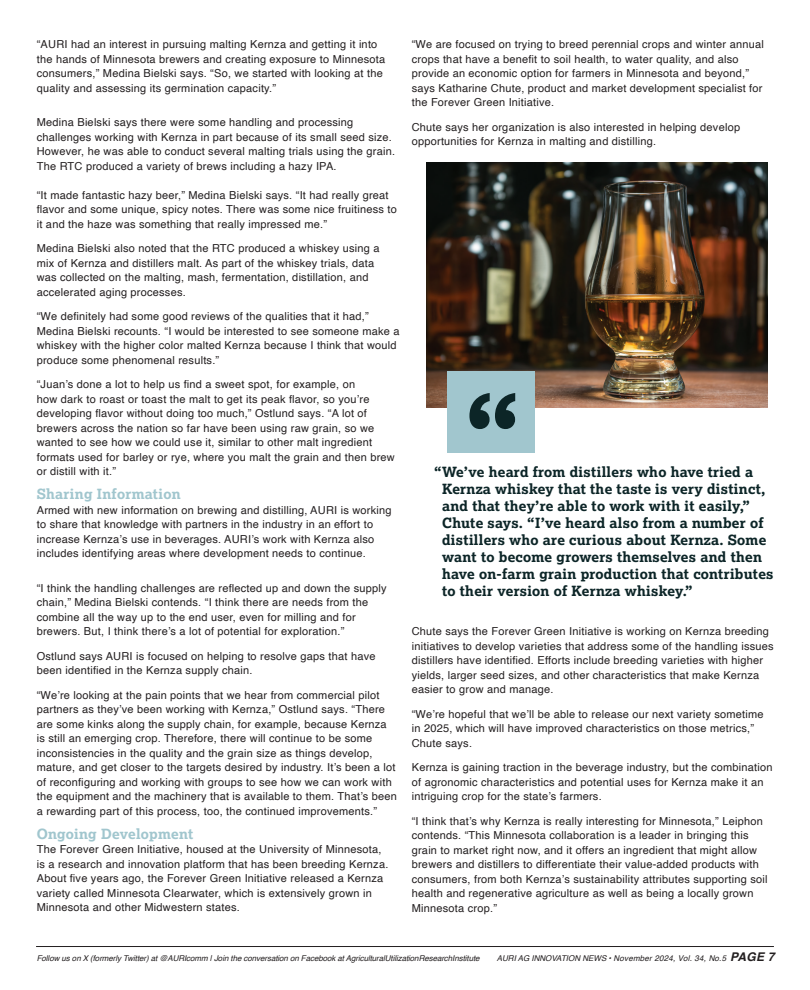
<style>
.page{position:relative;width:810px;height:990px;background:#fff}
.page>*{position:absolute;margin:0;border:0;box-sizing:border-box;transform-origin:0 0}
.t1{font:700 106px "Lexia";color:#0c2527}
.t2{font:700 14px/17px "Lexia";letter-spacing:.02em;color:#0c2527}
.t3{font:700 14px "Lexia";letter-spacing:.02em;color:#a1c6ce}
.t4{font:11px/14.5px "Helvetica";letter-spacing:.02em;color:#231f20}
.t5{font:italic 8px "Helvetica";letter-spacing:-.01em;color:#231f20}
.s1{font-weight:700;font-size:12px}
</style>
<div class="page">
<img style="left:426px;top:162px;width:342px;height:245px">
<hr style="left:36px;top:946px;width:738px;height:1px;background:#231f20">
<div style="left:448px;top:371px;width:87px;height:81px;background:#a1c6ce"></div>
<p class="t4" style="left:37px;top:37px;width:350px">“AURI had an interest in pursuing malting Kernza and getting it into the hands of Minnesota brewers and creating exposure to Minnesota consumers,” Medina Bielski says. “So, we started with looking at the quality and assessing its germination capacity.”</p>
<p class="t4" style="left:37px;top:115px;width:360px">Medina Bielski says there were some handling and processing challenges working with Kernza in part because of its small seed size.<br>However, he was able to conduct several malting trials using the grain.<br>The RTC produced a variety of brews including a hazy IPA.</p>
<p class="t4" style="left:37px;top:188px;width:362px">“It made fantastic hazy beer,” Medina Bielski says. “It had really great flavor and some unique, spicy notes. There was some nice fruitiness to it and the haze was something that really impressed me.”</p>
<p class="t4" style="left:37px;top:241px;width:344px">Medina Bielski also noted that the RTC produced a whiskey using a mix of Kernza and distillers malt. As part of the whiskey trials, data was collected on the malting, mash, fermentation, distillation, and accelerated aging processes.</p>
<p class="t4" style="left:37px;top:309px;width:364px">“We definitely had some good reviews of the qualities that it had,” Medina Bielski recounts. “I would be interested to see someone make a whiskey with the higher color malted Kernza because I think that would produce some phenomenal results.”</p>
<p class="t4" style="left:37px;top:377px;width:360px">“Juan’s done a lot to help us find a sweet spot, for example, on<br>how dark to roast or toast the malt to get its peak flavor, so you’re developing flavor without doing too much,” Ostlund says. “A lot of brewers across the nation so far have been using raw grain, so we wanted to see how we could use it, similar to other malt ingredient formats used for barley or rye, where you malt the grain and then brew or distill with it.”</p>
<p class="t3" style="left:37px;top:485px;width:145px">Sharing Information</p>
<p class="t4" style="left:37px;top:503px;width:356px">Armed with new information on brewing and distilling, AURI is working to share that knowledge with partners in the industry in an effort to increase Kernza’s use in beverages. AURI’s work with Kernza also includes identifying areas where development needs to continue.</p>
<p class="t4" style="left:37px;top:581px;width:351px">“I think the handling challenges are reflected up and down the supply chain,” Medina Bielski contends. “I think there are needs from the combine all the way up to the end user, even for milling and for brewers. But, I think there’s a lot of potential for exploration.”</p>
<p class="t4" style="left:37px;top:649px;width:340px">Ostlund says AURI is focused on helping to resolve gaps that have been identified in the Kernza supply chain.</p>
<p class="t4" style="left:37px;top:688px;width:362px">“We’re looking at the pain points that we hear from commercial pilot partners as they’ve been working with Kernza,” Ostlund says. “There are some kinks along the supply chain, for example, because Kernza is still an emerging crop. Therefore, there will continue to be some inconsistencies in the quality and the grain size as things develop, mature, and get closer to the targets desired by industry. It’s been a lot of reconfiguring and working with groups to see how we can work with the equipment and the machinery that is available to them. That’s been a rewarding part of this process, too, the continued improvements.”</p>
<p class="t3" style="left:37px;top:824px;width:158px">Ongoing Development</p>
<p class="t4" style="left:37px;top:842px;width:353px">The Forever Green Initiative, housed at the University of Minnesota, is a research and innovation platform that has been breeding Kernza.<br>About five years ago, the Forever Green Initiative released a Kernza variety called Minnesota Clearwater, which is extensively grown in Minnesota and other Midwestern states.</p>
<p class="t4" style="left:412px;top:37px;width:354px">“We are focused on trying to breed perennial crops and winter annual crops that have a benefit to soil health, to water quality, and also provide an economic option for farmers in Minnesota and beyond,” says Katharine Chute, product and market development specialist for the Forever Green Initiative.</p>
<p class="t4" style="left:412px;top:120px;width:330px">Chute says her organization is also interested in helping develop opportunities for Kernza in malting and distilling.</p>
<h1 class="t1" style="left:464px;top:364px;width:59px">“</h1>
<p class="t2" style="left:442px;top:463px;width:333px;text-indent:-8px">“We’ve heard from distillers who have tried a Kernza whiskey that the taste is very distinct, and that they’re able to work with it easily,” Chute says. “I’ve heard also from a number of distillers who are curious about Kernza. Some want to become growers themselves and then have on-farm grain production that contributes to their version of Kernza whiskey.”</p>
<p class="t4" style="left:412px;top:624px;width:363px">Chute says the Forever Green Initiative is working on Kernza breeding initiatives to develop varieties that address some of the handling issues distillers have identified. Efforts include breeding varieties with higher yields, larger seed sizes, and other characteristics that make Kernza easier to grow and manage.</p>
<p class="t4" style="left:412px;top:707px;width:353px">“We’re hopeful that we’ll be able to release our next variety sometime in 2025, which will have improved characteristics on those metrics,”<br>Chute says.</p>
<p class="t4" style="left:412px;top:760px;width:362px">Kernza is gaining traction in the beverage industry, but the combination of agronomic characteristics and potential uses for Kernza make it an intriguing crop for the state’s farmers.</p>
<p class="t4" style="left:412px;top:814px;width:357px">“I think that’s why Kernza is really interesting for Minnesota,” Leiphon contends. “This Minnesota collaboration is a leader in bringing this grain to market right now, and it offers an ingredient that might allow brewers and distillers to differentiate their value-added products with consumers, from both Kernza’s sustainability attributes supporting soil health and regenerative agriculture as well as being a locally grown Minnesota crop.”</p>
<p class="t5" style="left:37px;top:952px;width:444px">Follow us on X (formerly Twitter) at @AURIcomm | Join the conversation on Facebook at AgriculturalUtilizationResearchInstitute</p>
<p class="t5" style="left:497px;top:952px;width:279px">AURI AG INNOVATION NEWS • November 2024, Vol. 34, No.5 <span class="s1">PAGE 7</span></p>
</div>
